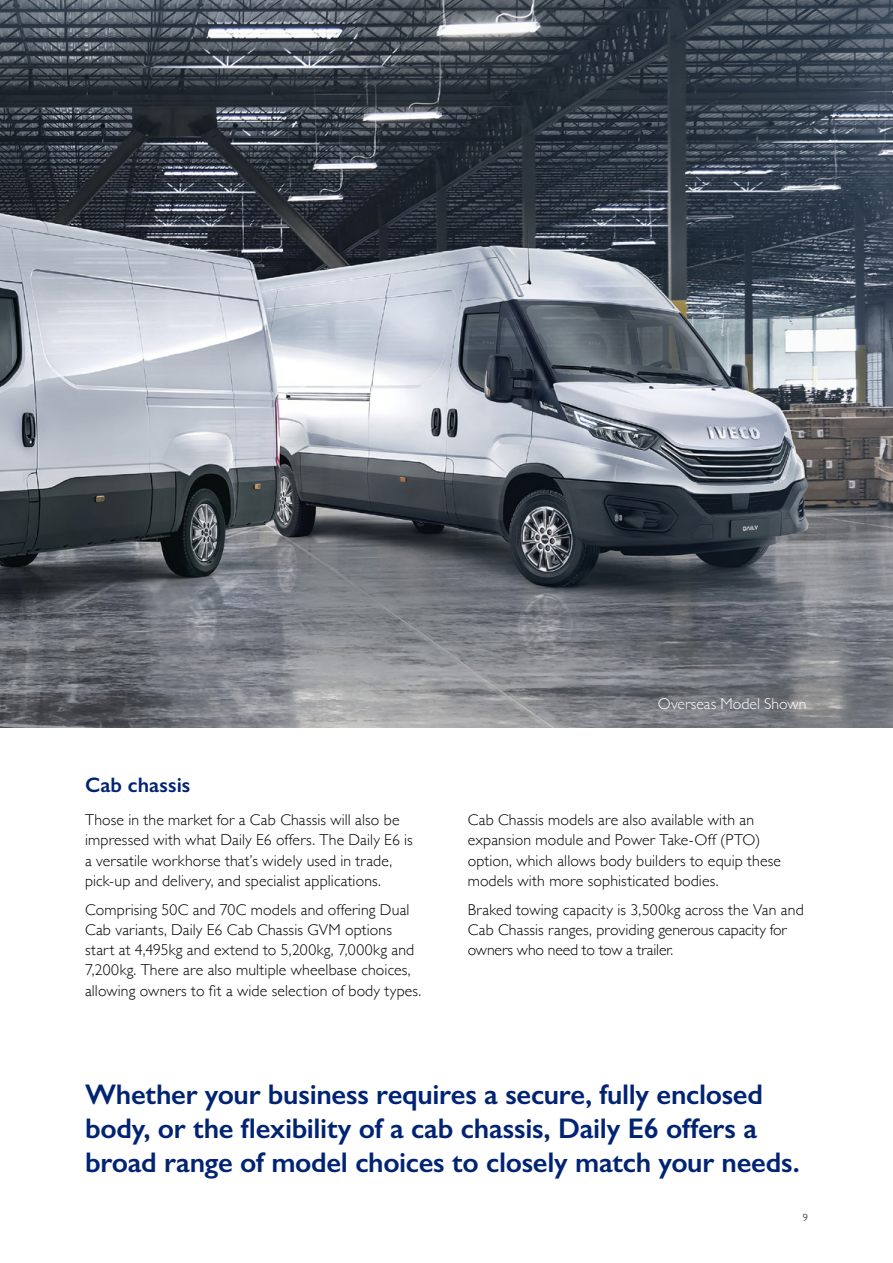
<style>
.page{position:relative;width:893px;height:1263px;background:#fff}
.page>*{position:absolute;margin:0;border:0;box-sizing:border-box;transform-origin:0 0}
.t1{font:600 28.5px/34.2px "Gill Sans";letter-spacing:-.01em;color:#002373}
.t2{font:600 21px "Gill Sans";letter-spacing:.005em;color:#002373}
.t3{font:300 15.75px/20.2px "Gill Sans";letter-spacing:.01em;color:#000}
.t4{font:300 15.75px "Gill Sans";letter-spacing:.005em;color:#fff}
.t5{font:300 10.5px "Gill Sans";color:#000}
</style>
<div class="page">
<img style="left:0;top:0;width:893px;height:728px">
<svg style="left:0;top:0;width:359px;height:493px;background:#7a8089"></svg>
<h2 class="t2" style="left:85px;top:772px;width:107px">Cab chassis</h2>
<p class="t3" style="left:85px;top:809px;width:329px">Those in the market for a Cab Chassis will also be impressed with what Daily E6 offers. The Daily E6 is a versatile workhorse that’s widely used in trade, pick-up and delivery, and specialist applications.</p>
<p class="t3" style="left:85px;top:899px;width:338px">Comprising 50C and 70C models and offering Dual Cab variants, Daily E6 Cab Chassis GVM options start at 4,495kg and extend to 5,200kg, 7,000kg and 7,200kg. There are also multiple wheelbase choices, allowing owners to fit a wide selection of body types.</p>
<p class="t4" style="left:658px;top:691px;width:150px">Overseas Model Shown</p>
<p class="t3" style="left:468px;top:809px;width:315px">Cab Chassis models are also available with an expansion module and Power Take-Off (PTO) option, which allows body builders to equip these models with more sophisticated bodies.</p>
<p class="t3" style="left:468px;top:899px;width:337px">Braked towing capacity is 3,500kg across the Van and<br>Cab Chassis ranges, providing generous capacity for owners who need to tow a trailer.</p>
<h1 class="t1" style="left:85px;top:1077px;width:716px">Whether your business requires a secure, fully enclosed body, or the flexibility of a cab chassis, Daily E6 offers a broad range of model choices to closely match your needs.</h1>
<p class="t5" style="left:803px;top:1210px;width:7px">9</p>
</div>
